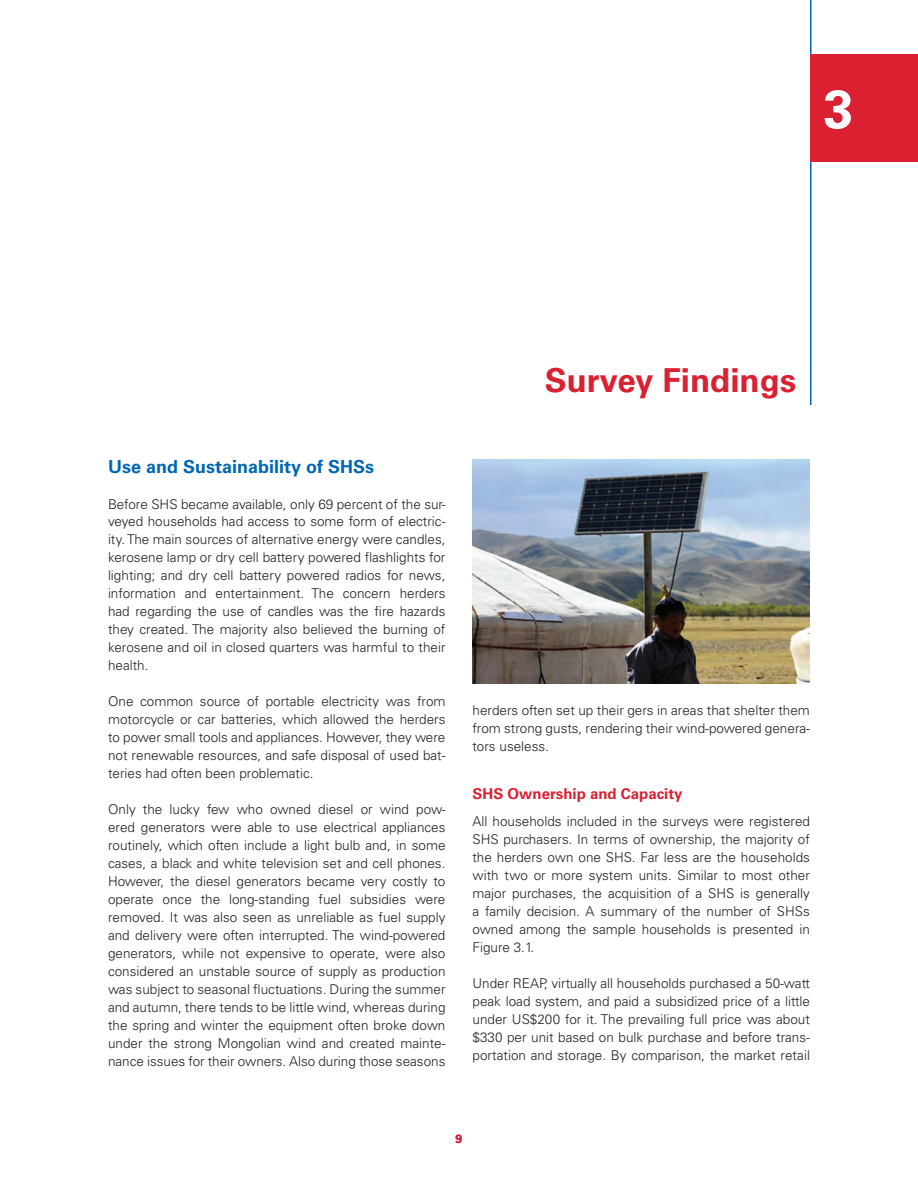
<style>
.page{position:relative;width:918px;height:1188px;background:#fff}
.page>*{position:absolute;margin:0;border:0;box-sizing:border-box;transform-origin:0 0}
.t1{font:700 54px "Univers";color:#fff}
.t2{font:700 33px "Univers";color:#da2031}
.t3{font:700 18px "Univers";color:#0166b3}
.t4{font:700 15px "Univers";color:#da2031}
.t5{font:300 13.5px/18px "Univers";color:#231f20;text-align:justify}
.t6{font:700 12px "Univers";color:#da2031}
</style>
<div class="page">
<hr style="left:810px;top:0;width:2px;height:405px;background:#0166b3">
<div style="left:810px;top:54px;width:108px;height:108px;background:#da2031"></div>
<img style="left:472px;top:459px;width:338px;height:225px">
<h1 class="t1" style="left:824px;top:78px;width:32px">3</h1>
<h3 class="t3" style="left:108px;top:456px;width:268px">Use and Sustainability of SHSs</h3>
<p class="t5" style="left:108px;top:495px;width:339px">Before SHS became available, only 69 percent of the sur&shy;veyed households had access to some form of electric&shy;ity. The main sources of alternative energy were candles, kerosene lamp or dry cell battery powered flashlights for lighting; and dry cell battery powered radios for news, information and entertainment. The concern herders had regarding the use of candles was the fire hazards they created. The majority also believed the burning of kerosene and oil in closed quarters was harmful to their health.</p>
<p class="t5" style="left:108px;top:693px;width:339px">One common source of portable electricity was from motorcycle or car batteries, which allowed the herders to power small tools and appliances. However, they were not renewable resources, and safe disposal of used bat&shy;teries had often been problematic.</p>
<p class="t5" style="left:108px;top:801px;width:339px">Only the lucky few who owned diesel or wind pow&shy;ered generators were able to use electrical appliances routinely, which often include a light bulb and, in some cases, a black and white television set and cell phones.<br>However, the diesel generators became very costly to operate once the long-standing fuel subsidies were removed. It was also seen as unreliable as fuel supply and delivery were often interrupted. The wind-powered generators, while not expensive to operate, were also considered an unstable source of supply as production was subject to seasonal fluctuations. During the summer and autumn, there tends to be little wind, whereas during the spring and winter the equipment often broke down under the strong Mongolian wind and created mainte&shy;nance issues for their owners. Also during those seasons</p>
<h2 class="t2" style="left:545px;top:361px;width:253px">Survey Findings</h2>
<p class="t5" style="left:472px;top:701px;width:339px">herders often set up their gers in areas that shelter them from strong gusts, rendering their wind-powered genera&shy;tors useless.</p>
<p class="t4" style="left:472px;top:785px;width:212px">SHS Ownership and Capacity</p>
<p class="t5" style="left:472px;top:812px;width:339px">All households included in the surveys were registered SHS purchasers. In terms of ownership, the majority of the herders own one SHS. Far less are the households with two or more system units. Similar to most other major purchases, the acquisition of a SHS is generally a family decision. A summary of the number of SHSs owned among the sample households is presented in Figure 3.1.</p>
<p class="t5" style="left:472px;top:974px;width:339px">Under REAP, virtually all households purchased a 50-watt peak load system, and paid a subsidized price of a little under US$200 for it. The prevailing full price was about $330 per unit based on bulk purchase and before trans&shy;portation and storage. By comparison, the market retail</p>
<p class="t6" style="left:456px;top:1132px;width:8px">9</p>
</div>
